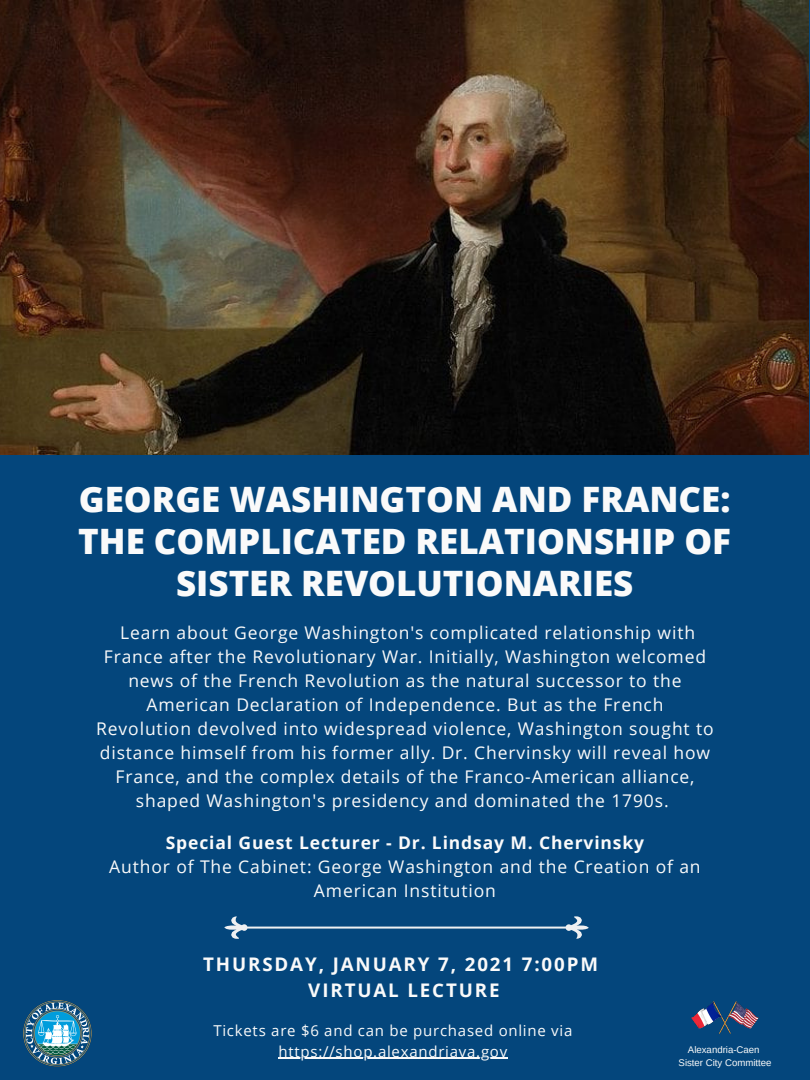
<style>
.page{position:relative;width:810px;height:1080px;background:#04467c}
.page>*{position:absolute;margin:0;border:0;box-sizing:border-box;transform-origin:0 0}
.t1{font:800 35px/41.9px "Open Sans";color:#fafafa;text-align:center}
.t2{font:700 18.75px "Open Sans";letter-spacing:.1em;color:#fafafa}
.t3{font:17.5px/24.1px "Open Sans";letter-spacing:.05em;color:#fafafa;text-align:center}
.t4{font:700 17.5px "Open Sans";letter-spacing:.05em;color:#fafafa}
.t5{font:15px/20.6px "Open Sans";letter-spacing:.05em;color:#fafafa;text-align:center}
.t6{font:9.62px "Arimo";color:#fafafa}
</style>
<div class="page">
<hr style="left:279px;top:1058px;width:229px;height:1px;background:#fafafa">
<img style="left:23px;top:1000px;width:69px;height:67px">
<img style="left:691px;top:1001px;width:68px;height:33px">
<svg style="left:224px;top:916px;width:365px;height:23px"></svg>
<img style="left:0;top:0;width:808px;height:455px">
<p class="t1" style="left:78px;top:477px;width:654px">GEORGE WASHINGTON AND FRANCE:<br>THE COMPLICATED RELATIONSHIP OF<br>SISTER REVOLUTIONARIES</p>
<p class="t3" style="left:96px;top:620px;width:619px">Learn about George Washington's complicated relationship with France after the Revolutionary War. Initially, Washington welcomed news of the French Revolution as the natural successor to the American Declaration of Independence. But as the French<br>Revolution devolved into widespread violence, Washington sought to distance himself from his former ally. Dr. Chervinsky will reveal how France, and the complex details of the Franco-American alliance, shaped Washington's presidency and dominated the 1790s.</p>
<p class="t4" style="left:166px;top:831px;width:480px">Special Guest Lecturer - Dr. Lindsay M. Chervinsky</p>
<p class="t3" style="left:109px;top:855px;width:593px">Author of The Cabinet: George Washington and the Creation of an<br>American Institution</p>
<p class="t2" style="left:203px;top:951px;width:396px">THURSDAY, JANUARY 7, 2021 7:00PM</p>
<p class="t2" style="left:308px;top:977px;width:193px">VIRTUAL LECTURE</p>
<p class="t5" style="left:213px;top:1020px;width:361px">Tickets are $6 and can be purchased online via https://shop.alexandriava.gov</p>
<p class="t6" style="left:688px;top:1044px;width:73px">Alexandria-Caen</p>
<p class="t6" style="left:679px;top:1058px;width:94px">Sister City Committee</p>
</div>
